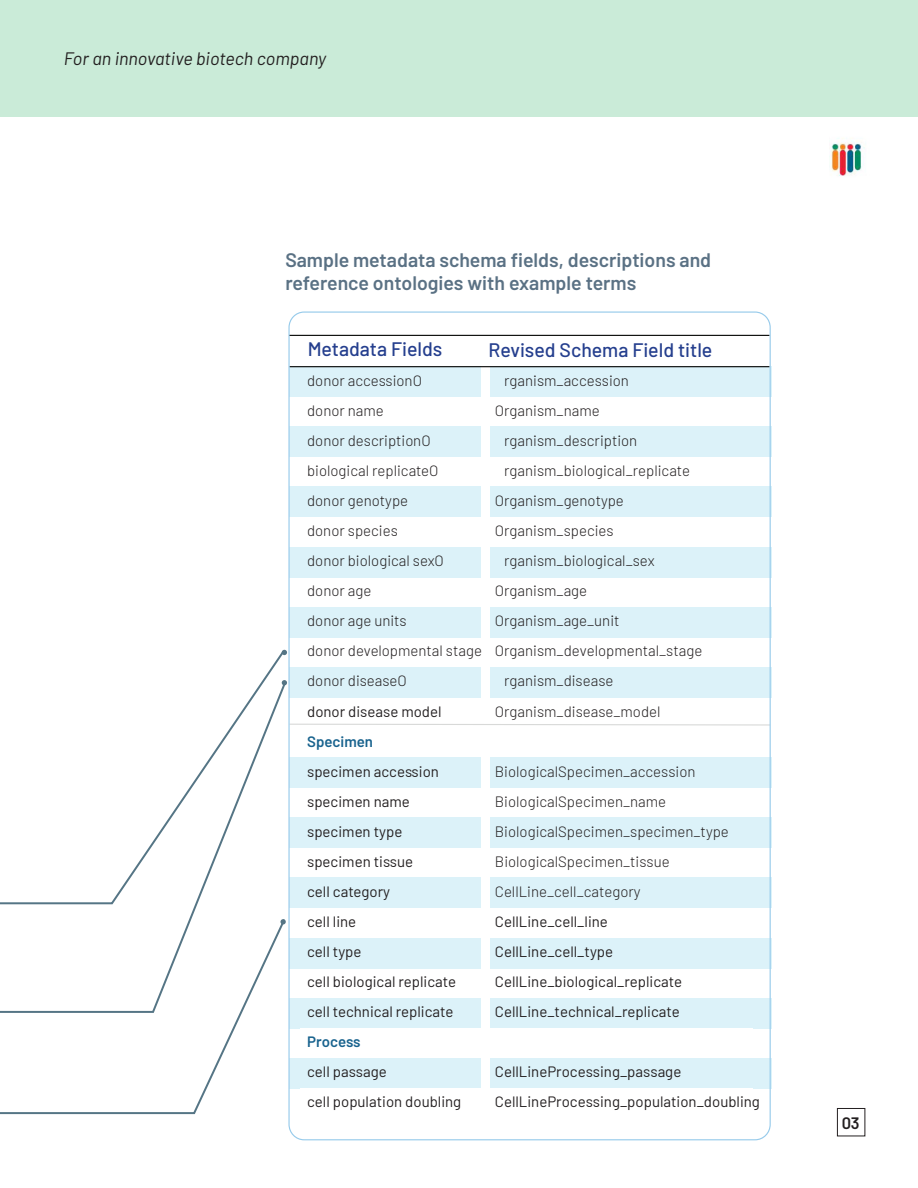
<style>
.page{position:relative;width:918px;height:1188px;background:#fff}
.page>*{position:absolute;margin:0;border:0;box-sizing:border-box;transform-origin:0 0}
.Sub-Title_1{font:600 19.5px/23.4px "Barlow";color:#5a7184}
.Oversize{font:500 19.5px "Barlow";color:#253f8e}
.Title_2{font:italic 18px "Barlow";color:#231f20}
.t1{font:600 16.5px "Barlow";color:#231f20}
.t2{font:300 15px/30px "Barlow";color:#231f20}
.t3{font:15px "Barlow";color:#231f20}
.t4{font:600 15px "Barlow";color:#19638e}
</style>
<div class="page">
<div style="left:837px;top:1108px;width:28px;height:28px;border:1px solid #231f20"></div>
<img style="left:829px;top:138px;width:36px;height:38px">
<div style="left:0;top:0;width:918px;height:117px;background:#caebd8"></div>
<svg style="left:0;top:1022px;width:238px;height:93px"></svg>
<svg style="left:0;top:913px;width:285px;height:109px"></svg>
<svg style="left:0;top:649px;width:286px;height:264px"></svg>
<svg style="left:288px;top:311px;width:483px;height:830px"></svg>
<svg style="left:282px;top:650px;width:5px;height:5px"></svg>
<svg style="left:282px;top:680px;width:5px;height:5px"></svg>
<svg style="left:280px;top:919px;width:6px;height:5px"></svg>
<p class="Title_2" style="left:64px;top:45px;width:264px">For an innovative biotech company</p>
<p class="Sub-Title_1" style="left:285px;top:246px;width:427px">Sample metadata schema fields, descriptions and reference ontologies with example terms</p>
<p class="Oversize" style="left:308px;top:335px;width:136px">Metadata Fields</p>
<p class="Oversize" style="left:488px;top:336px;width:225px">Revised Schema Field title</p>
<p class="t2" style="left:307px;top:364px;width:116px">donor accessionO</p>
<p class="t2" style="left:504px;top:364px;width:126px">rganism_accession</p>
<p class="t2" style="left:307px;top:394px;width:78px">donor name</p>
<p class="t2" style="left:495px;top:394px;width:106px">Organism_name</p>
<p class="t2" style="left:307px;top:424px;width:125px">donor descriptionO</p>
<p class="t2" style="left:504px;top:424px;width:135px">rganism_description</p>
<p class="t2" style="left:307px;top:454px;width:133px">biological replicateO</p>
<p class="t2" style="left:504px;top:454px;width:187px">rganism_biological_replicate</p>
<p class="t2" style="left:307px;top:485px;width:103px">donor genotype</p>
<p class="t2" style="left:495px;top:485px;width:131px">Organism_genotype</p>
<p class="t2" style="left:307px;top:515px;width:92px">donor species</p>
<p class="t2" style="left:495px;top:515px;width:120px">Organism_species</p>
<p class="t2" style="left:307px;top:545px;width:138px">donor biological sexO</p>
<p class="t2" style="left:504px;top:545px;width:152px">rganism_biological_sex</p>
<p class="t2" style="left:307px;top:575px;width:66px">donor age</p>
<p class="t2" style="left:495px;top:575px;width:94px">Organism_age</p>
<p class="t2" style="left:307px;top:605px;width:101px">donor age units</p>
<p class="t2" style="left:307px;top:605px;width:397px;text-indent:188px">Organism_age_unit<br>donor developmental stage Organism_developmental_stage donor diseaseO</p>
<p class="t2" style="left:504px;top:665px;width:111px">rganism_disease</p>
<p class="t3" style="left:307px;top:700px;width:136px">donor disease model</p>
<p class="t2" style="left:495px;top:695px;width:167px">Organism_disease_model</p>
<p class="t4" style="left:307px;top:730px;width:67px">Specimen</p>
<p class="t3" style="left:307px;top:760px;width:133px">specimen accession</p>
<p class="t2" style="left:495px;top:755px;width:202px">BiologicalSpecimen_accession</p>
<p class="t3" style="left:307px;top:790px;width:104px">specimen name</p>
<p class="t2" style="left:495px;top:785px;width:173px">BiologicalSpecimen_name</p>
<p class="t3" style="left:307px;top:821px;width:97px">specimen type</p>
<p class="t2" style="left:495px;top:815px;width:235px">BiologicalSpecimen_specimen_type</p>
<p class="t3" style="left:307px;top:851px;width:107px">specimen tissue</p>
<p class="t2" style="left:495px;top:845px;width:176px">BiologicalSpecimen_tissue</p>
<p class="t3" style="left:307px;top:881px;width:84px">cell category</p>
<p class="t2" style="left:495px;top:875px;width:147px">CellLine_cell_category</p>
<p class="t3" style="left:307px;top:911px;width:51px">cell line</p>
<p class="t3" style="left:495px;top:911px;width:114px">CellLine_cell_line</p>
<p class="t3" style="left:307px;top:941px;width:56px">cell type</p>
<p class="t3" style="left:495px;top:941px;width:120px">CellLine_cell_type</p>
<p class="t3" style="left:307px;top:971px;width:150px">cell biological replicate</p>
<p class="t3" style="left:495px;top:971px;width:189px">CellLine_biological_replicate</p>
<p class="t3" style="left:307px;top:1001px;width:148px">cell technical replicate</p>
<p class="t3" style="left:495px;top:1001px;width:187px">CellLine_technical_replicate</p>
<p class="t4" style="left:307px;top:1031px;width:55px">Process</p>
<p class="t3" style="left:307px;top:1061px;width:81px">cell passage</p>
<p class="t3" style="left:495px;top:1061px;width:188px">CellLineProcessing_passage</p>
<p class="t3" style="left:307px;top:1091px;width:156px">cell population doubling</p>
<p class="t3" style="left:495px;top:1091px;width:266px">CellLineProcessing_population_doubling</p>
<p class="t1" style="left:842px;top:1111px;width:19px">03</p>
</div>
